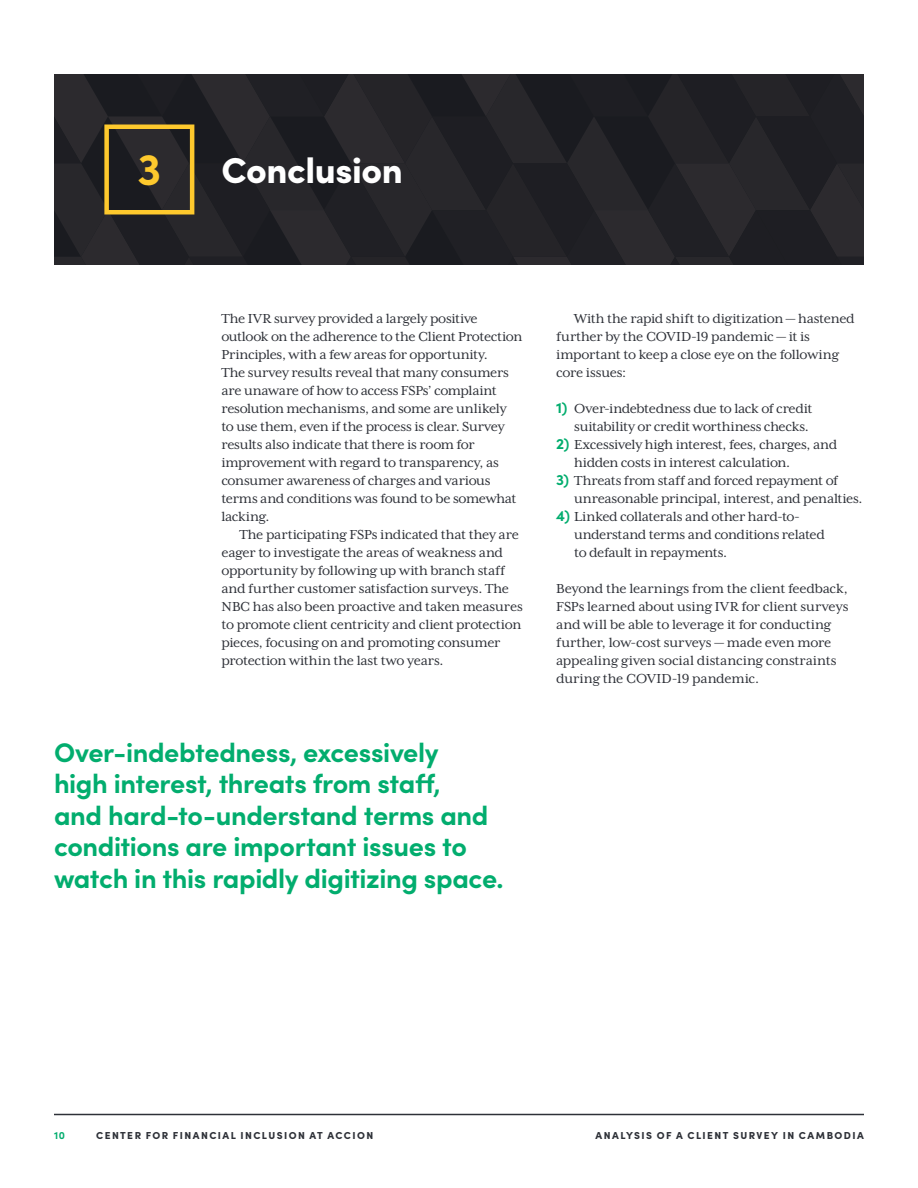
<style>
.page{position:relative;width:918px;height:1188px;background:#fff}
.page>*{position:absolute;margin:0;border:0;box-sizing:border-box;transform-origin:0 0}
.SEC_number{font:700 45px "Sofia Pro";color:#fec92d}
.SEC_head{font:900 36px "Sofia Pro";letter-spacing:-.01em;color:#fff}
.PQ_text{font:700 27px/31.5px "Sofia Pro";letter-spacing:-.015em;color:#02ad6e}
.TEX_first{font:15px/18px "Mrs Eaves XL Serif OT";letter-spacing:-.015em;color:#2e3138}
.TEX_main{font:15px/18px "Mrs Eaves XL Serif OT";letter-spacing:-.015em;color:#2e3138}
.TEX_bullets_no_space{font:15px/18px "Mrs Eaves XL Serif OT";letter-spacing:-.02em;color:#2e3138}
.t1{font:700 10.5px "Sofia Pro";color:#02ad6e}
.t2{font:900 10.2px "Sofia Pro";letter-spacing:.14em;color:#2e3138}
.s1{font-family:"Sofia Pro";font-weight:700;color:#02ad6e}
</style>
<div class="page">
<hr style="left:54px;top:1114px;width:810px;height:1px;background:#2e3138">
<svg style="left:54px;top:74px;width:810px;height:191px"></svg>
<div style="left:104px;top:124px;width:90px;height:90px;border:4px solid #fec92d"></div>
<p class="SEC_number" style="left:137px;top:135px;width:25px">3</p>
<p class="SEC_head" style="left:221px;top:142px;width:183px">Conclusion</p>
<p class="TEX_first" style="left:221px;top:309px;width:302px">The IVR survey provided a largely positive outlook on the adherence to the Client Protection Principles, with a few areas for opportunity.<br>The survey results reveal that many consumers are unaware of how to access FSPs’ complaint resolution mechanisms, and some are unlikely to use them, even if the process is clear. Survey results also indicate that there is room for improvement with regard to transparency, as consumer awareness of charges and various terms and conditions was found to be somewhat lacking.</p>
<p class="TEX_main" style="left:221px;top:525px;width:303px;text-indent:18px">The participating FSPs indicated that they are eager to investigate the areas of weakness and opportunity by following up with branch staff and further customer satisfaction surveys. The NBC has also been proactive and taken measures to promote client centricity and client protection pieces, focusing on and promoting consumer protection within the last two years.</p>
<p class="PQ_text" style="left:54px;top:734px;width:451px">Over-indebtedness, excessively<br>high interest, threats from staff,<br>and hard-to-understand terms and conditions are important issues to watch in this rapidly digitizing space.</p>
<p class="TEX_main" style="left:556px;top:309px;width:300px;text-indent:18px">With the rapid shift to digitization — hastened further by the COVID-19 pandemic — it is important to keep a close eye on the following core issues:</p>
<p class="TEX_bullets_no_space" style="left:556px;top:399px;width:258px;text-align:right"><span class="s1">1)</span> Over-indebtedness due to lack of credit suitability or credit worthiness checks.</p>
<p class="TEX_bullets_no_space" style="left:574px;top:435px;width:264px;text-indent:-18px"><span class="s1">2)</span> Excessively high interest, fees, charges, and hidden costs in interest calculation.</p>
<p class="TEX_bullets_no_space" style="left:574px;top:471px;width:290px;text-indent:-18px"><span class="s1">3)</span> Threats from staff and forced repayment of unreasonable principal, interest, and penalties.</p>
<p class="TEX_bullets_no_space" style="left:574px;top:507px;width:252px;text-indent:-18px"><span class="s1">4)</span> Linked collaterals and other hard-to&shy;understand terms and conditions related to default in repayments.</p>
<p class="TEX_first" style="left:556px;top:579px;width:294px">Beyond the learnings from the client feedback, FSPs learned about using IVR for client surveys and will be able to leverage it for conducting further, low-cost surveys — made even more appealing given social distancing constraints during the COVID-19 pandemic.</p>
<p class="t1" style="left:54px;top:1127px;width:12px">10</p>
<p class="t2" style="left:96px;top:1127px;width:279px">CENTER FOR FINANCIAL INCLUSION AT ACCION</p>
<p class="t2" style="left:596px;top:1127px;width:270px">ANALYSIS OF A CLIENT SURVEY IN CAMBODIA</p>
</div>
